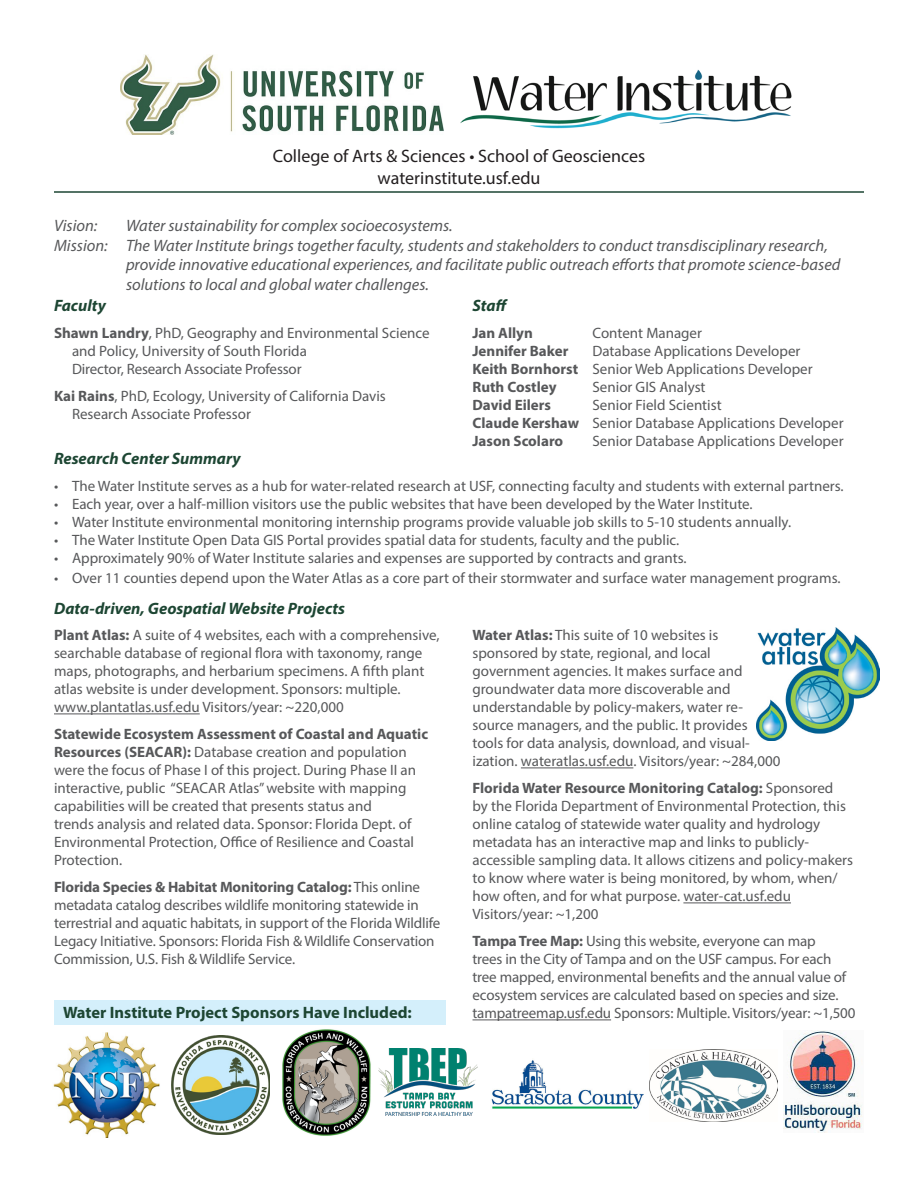
<style>
.page{position:relative;width:918px;height:1188px;background:#fff}
.page>*{position:absolute;margin:0;border:0;box-sizing:border-box;transform-origin:0 0}
.t1{font:18px "Myriad Pro";color:#231f20}
.t2{font:italic 16.5px/19.8px "Myriad Pro";color:#57585a}
.t3{font:italic 700 16.5px "Myriad Pro";color:#1d4633}
.t4{font:700 16.5px "Myriad Pro";color:#1d4633}
.Paragraph_Style_3{font:15px/18px "Myriad Pro";color:#57585a}
.t5{font:700 15px "Myriad Pro";color:#57585a}
.s1{font-weight:700}
</style>
<div class="page">
<img style="left:120px;top:54px;width:324px;height:81px">
<img style="left:460px;top:69px;width:332px;height:60px">
<hr style="left:54px;top:191px;width:810px;height:2px;background:#1d4633">
<img style="left:53px;top:1032px;width:107px;height:106px">
<img style="left:282px;top:1029px;width:89px;height:107px">
<img style="left:171px;top:1036px;width:99px;height:98px">
<img style="left:756px;top:628px;width:123px;height:112px">
<hr style="left:521px;top:768px;width:112px;height:1px;background:#57585a">
<hr style="left:683px;top:903px;width:108px;height:1px;background:#57585a">
<hr style="left:472px;top:1020px;width:139px;height:1px;background:#57585a">
<div style="left:54px;top:1000px;width:392px;height:25px;background:#d4effb"></div>
<img style="left:650px;top:1049px;width:127px;height:72px">
<img style="left:379px;top:1049px;width:99px;height:66px">
<img style="left:491px;top:1060px;width:153px;height:49px">
<img style="left:783px;top:1030px;width:79px;height:102px">
<hr style="left:54px;top:714px;width:146px;height:1px;background:#57585a">
<p class="t1" style="left:273px;top:145px;width:374px">College of Arts &amp; Sciences • School of Geosciences</p>
<p class="t1" style="left:378px;top:167px;width:164px">waterinstitute.usf.edu</p>
<p class="t2" style="left:54px;top:215px;width:45px">Vision:</p>
<p class="t2" style="left:126px;top:215px;width:328px">Water sustainability for complex socioecosystems.</p>
<p class="t2" style="left:126px;top:235px;width:716px;text-indent:-72px">Mission: The Water Institute brings together faculty, students and stakeholders to conduct transdisciplinary research, provide innovative educational experiences, and facilitate public outreach efforts that promote science-based solutions to local and global water challenges.</p>
<p class="t3" style="left:54px;top:295px;width:53px">Faculty</p>
<p class="Paragraph_Style_3" style="left:72px;top:324px;width:359px;text-indent:-18px"><span class="s1">Shawn Landry</span>, PhD, Geography and Environmental Science and Policy, University of South Florida<br>Director, Research Associate Professor</p>
<p class="Paragraph_Style_3" style="left:72px;top:387px;width:315px;text-indent:-18px"><span class="s1">Kai Rains</span>, PhD, Ecology, University of California Davis<br>Research Associate Professor</p>
<p class="t3" style="left:472px;top:295px;width:37px">Staff</p>
<p class="t5" style="left:472px;top:323px;width:62px">Jan Allyn</p>
<p class="Paragraph_Style_3" style="left:592px;top:324px;width:111px">Content Manager</p>
<p class="t5" style="left:472px;top:341px;width:97px">Jennifer Baker</p>
<p class="Paragraph_Style_3" style="left:592px;top:342px;width:209px">Database Applications Developer</p>
<p class="Paragraph_Style_3" style="left:472px;top:360px;width:342px"><span class="s1">Keith Bornhorst</span> Senior Web Applications Developer</p>
<p class="t5" style="left:472px;top:377px;width:86px">Ruth Costley</p>
<p class="Paragraph_Style_3" style="left:592px;top:378px;width:115px">Senior GIS Analyst</p>
<p class="t5" style="left:472px;top:395px;width:80px">David Eilers</p>
<p class="Paragraph_Style_3" style="left:592px;top:396px;width:131px">Senior Field Scientist</p>
<p class="Paragraph_Style_3" style="left:472px;top:414px;width:373px"><span class="s1">Claude Kershaw</span> Senior Database Applications Developer</p>
<p class="t5" style="left:472px;top:431px;width:92px">Jason Scolaro</p>
<p class="Paragraph_Style_3" style="left:592px;top:432px;width:253px">Senior Database Applications Developer</p>
<p class="t3" style="left:54px;top:448px;width:188px">Research Center Summary</p>
<p class="Paragraph_Style_3" style="left:54px;top:477px;width:791px">• The Water Institute serves as a hub for water-related research at USF, connecting faculty and students with external partners.</p>
<p class="Paragraph_Style_3" style="left:54px;top:495px;width:700px">• Each year, over a half-million visitors use the public websites that have been developed by the Water Institute.</p>
<p class="Paragraph_Style_3" style="left:54px;top:513px;width:739px">• Water Institute environmental monitoring internship programs provide valuable job skills to 5-10 students annually.</p>
<p class="Paragraph_Style_3" style="left:54px;top:531px;width:627px">• The Water Institute Open Data GIS Portal provides spatial data for students, faculty and the public.</p>
<p class="Paragraph_Style_3" style="left:54px;top:549px;width:634px">• Approximately 90% of Water Institute salaries and expenses are supported by contracts and grants.</p>
<p class="Paragraph_Style_3" style="left:54px;top:569px;width:788px">• Over 11 counties depend upon the Water Atlas as a core part of their stormwater and surface water management programs.</p>
<p class="t3" style="left:54px;top:598px;width:293px">Data-driven, Geospatial Website Projects</p>
<p class="Paragraph_Style_3" style="left:54px;top:626px;width:387px"><span class="s1">Plant Atlas:</span> A suite of 4 websites, each with a comprehensive, searchable database of regional flora with taxonomy, range maps, photographs, and herbarium specimens. A fifth plant atlas website is under development. Sponsors: multiple. www.plantatlas.usf.edu Visitors/year: ~220,000</p>
<p class="Paragraph_Style_3" style="left:54px;top:725px;width:376px"><span class="s1">Statewide Ecosystem Assessment of Coastal and Aquatic Resources (SEACAR):</span> Database creation and population were the focus of Phase I of this project. During Phase II an interactive, public “SEACAR Atlas” website with mapping capabilities will be created that presents status and<br>trends analysis and related data. Sponsor: Florida Dept. of Environmental Protection, Office of Resilience and Coastal Protection.</p>
<p class="Paragraph_Style_3" style="left:54px;top:878px;width:388px"><span class="s1">Florida Species &amp; Habitat Monitoring Catalog:</span> This online metadata catalog describes wildlife monitoring statewide in terrestrial and aquatic habitats, in support of the Florida Wildlife Legacy Initiative. Sponsors: Florida Fish &amp; Wildlife Conservation Commission, U.S. Fish &amp; Wildlife Service.</p>
<p class="Paragraph_Style_3" style="left:472px;top:626px;width:310px"><span class="s1">Water Atlas:</span> This suite of 10 websites is sponsored by state, regional, and local government agencies. It makes surface and groundwater data more discoverable and understandable by policy-makers, water re&shy;source managers, and the public. It provides tools for data analysis, download, and visual&shy;ization. wateratlas.usf.edu. Visitors/year: ~284,000</p>
<p class="Paragraph_Style_3" style="left:472px;top:779px;width:382px"><span class="s1">Florida Water Resource Monitoring Catalog:</span> Sponsored<br>by the Florida Department of Environmental Protection, this online catalog of statewide water quality and hydrology metadata has an interactive map and links to publicly&shy;accessible sampling data. It allows citizens and policy-makers to know where water is being monitored, by whom, when/ how often, and for what purpose. water-cat.usf.edu Visitors/year: ~1,200</p>
<p class="Paragraph_Style_3" style="left:472px;top:932px;width:375px"><span class="s1">Tampa Tree Map:</span> Using this website, everyone can map trees in the City of Tampa and on the USF campus. For each tree mapped, environmental benefits and the annual value of ecosystem services are calculated based on species and size.</p>
<p class="t4" style="left:63px;top:1002px;width:350px">Water Institute Project Sponsors Have Included:</p>
<p class="Paragraph_Style_3" style="left:472px;top:1004px;width:384px">tampatreemap.usf.edu Sponsors: Multiple. Visitors/year: ~1,500</p>
</div>
